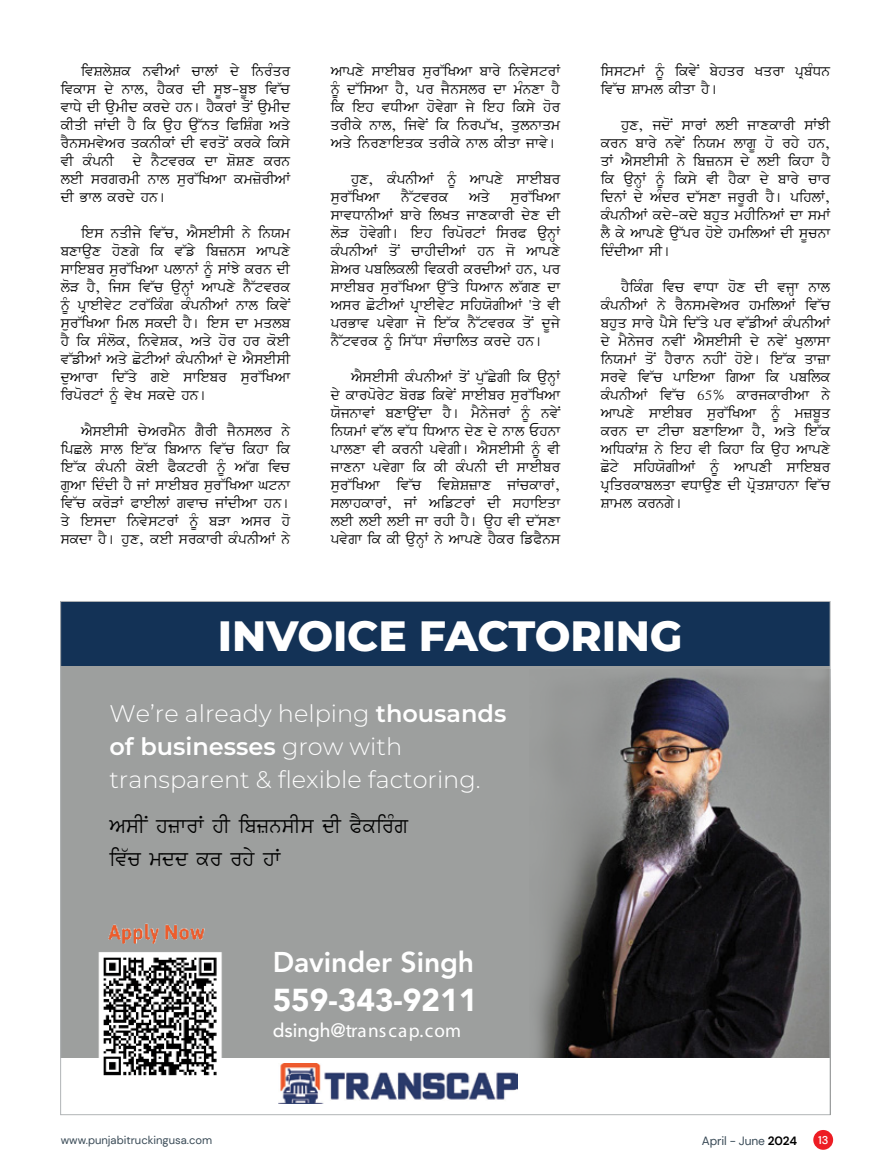
<style>
.page{position:relative;width:891px;height:1175px;background:#fff}
.page>*{position:absolute;margin:0;border:0;box-sizing:border-box;transform-origin:0 0}
.t1{font:800 42.3px "Montserrat";letter-spacing:-.005em;color:#fff}
.t2{font:900 31.35px "Avenir";color:#fff}
.t3{font:800 28.35px "Avenir LT Std";letter-spacing:-.005em;color:#fff}
.t4{font:300 24px/33px "Montserrat";color:#fff}
.t5{font:21.6px/33px "Anmol Lipi";color:#000}
.t6{font:19.2px "Arial";letter-spacing:.05em;color:#fff}
.t7{font:14.7px/18px "Anmol Lipi";color:#000}
.t8{font:12px "DM Sans";letter-spacing:-.01em;color:#384955}
.t9{font:11.25px "DM Sans";color:#384955}
.t10{font:500 11.25px "DM Sans";color:#fff}
.s1{font-weight:600}
.s2{font-family:"Avenir";font-weight:500}
.s3{font-weight:700;color:#000}
</style>
<div class="page">
<div style="left:813px;top:1129px;width:20px;height:20px;background:#ed1d24;border-radius:50%"></div>
<div style="left:61px;top:655px;width:769px;height:459px;background:#9d9f9e"></div>
<img style="left:538px;top:669px;width:291px;height:388px">
<div style="left:61px;top:1057px;width:769px;height:57px;background:#fff"></div>
<div style="left:61px;top:601px;width:769px;height:65px;background:#133256"></div>
<img style="left:278px;top:1063px;width:240px;height:40px">
<img style="left:67px;top:923px;width:179px;height:153px">
<p class="t7" style="left:61px;top:62px;width:238px;text-indent:20px">IVSLYSK NVIAW CWLW DY INRMQR<br>IVKWS DY NWL, HYKR DI SUJ-BUJ IV~C<br>VWDYDI AUMID KRDYHN[ HYKRW QON AUMID<br>KIQI JWDI HYIK AUH AU~NQ IPISMG AQY<br>RYNSMVYAR QKNIKW DI VRQON KRKYIKSY<br>VI KMPNI</p>
<p class="t7" style="left:61px;top:152px;width:231px;text-align:justify;text-indent:72px">DY NYTVRK DW SOSX KRN LEI SRGRMI NWL SUR~IKAW KMZORIAW DI BWL KRDYHN[</p>
<p class="t7" style="left:61px;top:224px;width:238px;text-indent:20px">IES NQIJYIV~C, AYSEISI NYINXM<br>BXWAUX HOXGY IK V~FY IBZNS AWPXY<br>SWIEBR SUR~IKAW PLWNW Ƒ SWJYKRN DI<br>LOV HY, IJS IV~C AUNHW AWPXYNY~TVRK<br>Ƒ PRWEIVYT TR~IKMG KMPNIAW NWL IKVYN<br>SUR~IKAW IML SKDI HY[ IES DW MQLB<br>HYIK SMLOK, INVYSK, AQYHOR HR KOEI<br>V~FIAW AQYCOTIAW KMPNIAW DYAYSEISI<br>DUAWRW ID~QY GEY SWIEBR SUR~IKAW<br>IRPORTW Ƒ VYK SKDYHN[</p>
<p class="t7" style="left:61px;top:422px;width:238px;text-indent:20px">AYSEISI CYARMYN GYRI JYNSLR NY<br>IPCLYSWL IE~K IBAWN IV~C IKHW IK<br>IE~K KMPNI KOEI PYKTRI Ƒ A~G IVC<br>GUAW IDMDI HYJW SWEIBR SUR~IKAW GTNW<br>IV~C KROVW PWEILW GVWC JWDIAW HN[<br>QY IESDW INVYSTRW Ƒ BVW ASR HO<br>SKDW HY[ HUX, KEI SRKWRI KMPNIAW NY</p>
<p class="t7" style="left:331px;top:62px;width:239px">AWPXYSWEIBR SUR~IKAW BWRYINVYSTRW Ƒ D~ISAW HY, PR JYNSLR DW MMNXW HY IK IEH VDIAW HOVYGW JYIEH IKSYHOR QRIKYNWL, IJVYN IK INRP~K, QULNWQM AQYINRXWIEQK QRIKYNWL KIQW JWVY[</p>
<p class="t7" style="left:331px;top:170px;width:231px;text-indent:20px">HUX, KMPNIAW Ƒ AWPXY SWEIBR<br>SUR~IKAW</p>
<p class="t7" style="left:401px;top:188px;width:49px">NY~TVRK</p>
<p class="t7" style="left:331px;top:188px;width:238px;text-indent:138px">AQY SUR~IKAW<br>SWVDWNIAW BWRYILKQ JWXKWRI DYX DI<br>LOV HOVYGI[ IEH IRPORTW ISRP AUNHW<br>KMPNIAW QON CWHIDIAW HN JO AWPXY<br>SYAR PBILKLI IVKRI KRDIAW HN, PR<br>SWEIBR SUR~IKAW AU~QYIDAWN L~GX DW<br>ASR COTIAW PRWEIVYT SIHXOGIAW 'QYVI<br>PRBWV PVYGW JO IE~K NY~TVRK QON DUJY<br>NY~TVRK Ƒ IS~DW SMCWILQ KRDYHN[</p>
<p class="t7" style="left:331px;top:368px;width:237px;text-indent:20px">AYSEISI KMPNIAW QON PU~CYGI IK AUNHW DYKWRPORYT BORF IKVYN SWEIBR SUR~IKAW XOJNWVW BXWAUNDW HY[ MYNYJRW Ƒ NVYN INXMW V~L V~D IDAWN DYX DYNWL EHNW PWLXW VI KRNI PVYGI[ AYSEISI Ƒ VI JWXNW PVYGW IK KI KMPNI DI SWEIBR SUR~IKAW IV~C IVSYSZWX JWCKWRW, SLWHKWRW, JW AIFTRW DI SHWIEQW LEI LEI LEI JW RHI HY[ AUH VI D~SXW PVYGW IK KI AUNHW NYAWPXYHYKR IFPYNS</p>
<p class="t7" style="left:601px;top:63px;width:231px">ISSTMW Ƒ IKVYN BYHQR KQRW PRBMDN<br>IV~C SWML KIQW HY[</p>
<p class="t7" style="left:601px;top:117px;width:239px;text-indent:20px">HUX, JDON SWRW LEI JWXKWRI SWJI<br>KRN BWRY NVYN INXM LWGU HO RHY HN,<br>QW AYSEISI NYIBZNS DYLEI IKHW HY<br>IK AUNHW Ƒ IKSY VI HYKW DY BWRY CWR<br>IDNW DYAMDR D~SXW JRURI HY[ PIHLW,<br>KMPNIAW KDY-KDYBHUQ MHIINAW DW SMW<br>LYKYAWPXYAU~PR HOEYHMILAW DI SUCNW<br>IDMDIAW SI[</p>
<p class="t7" style="left:601px;top:279px;width:238px;text-indent:20px">HYIKMG IVC VWDW HOX DI VJHW NWL<br>KMPNIAW NY RYNSMVYAR HMILAW IV~C<br>BHUQ SWRYPYSYID~QYPR V~FIAW KMPNIAW<br>DY MYNYJR NVIN AYSEISI DY NVYN KULWSW<br>INXMW QON HYRWN NHIN HOEY[ IE~K QWZW<br>SRVY IV~C PWIEAW IGAW IK PBILK<br>KMPNIAW IV~C 65% KWRJKWRIAW NY<br>AWPXY SWEIBR SUR~IKAW Ƒ MZBUQ<br>KRN DW TICW BXWIEAW HY, AQY IE~K<br>AIDKWS NYIEH VI IKHW IK AUH AWPXY<br>COTY SIHXOGIAW Ƒ AWPXI SWIEBR<br>PRIQRKWBLQW VDWAUX DI PROQSWHNW IV~C<br>SWML KRNGY[</p>
<h1 class="t1" style="left:218px;top:605px;width:466px">INVOICE FACTORING</h1>
<h3 class="t4" style="left:109px;top:696px;width:399px">We’re already helping <span class="s1">thousands of businesses</span> grow with transparent &amp; flexible factoring.</h3>
<h3 class="t5" style="left:109px;top:810px;width:300px">ASIN HZWRW HI IBZNSIS DI PYKIRMG<br>IV`C MDD KR RHY HW</h3>
<h3 class="t3" style="left:273px;top:945px;width:203px">Davinder Singh</h3>
<h2 class="t2" style="left:273px;top:981px;width:206px">559-343-9211</h2>
<h3 class="t6" style="left:273px;top:1018px;width:190px"><span class="s2">dsingh@</span>transcap.com</h3>
<p class="t9" style="left:61px;top:1133px;width:153px">www.punjabitruckingusa.com</p>
<p class="t8" style="left:702px;top:1133px;width:97px">April - June <span class="s3">2024</span></p>
<p class="t10" style="left:818px;top:1133px;width:12px">13</p>
</div>
